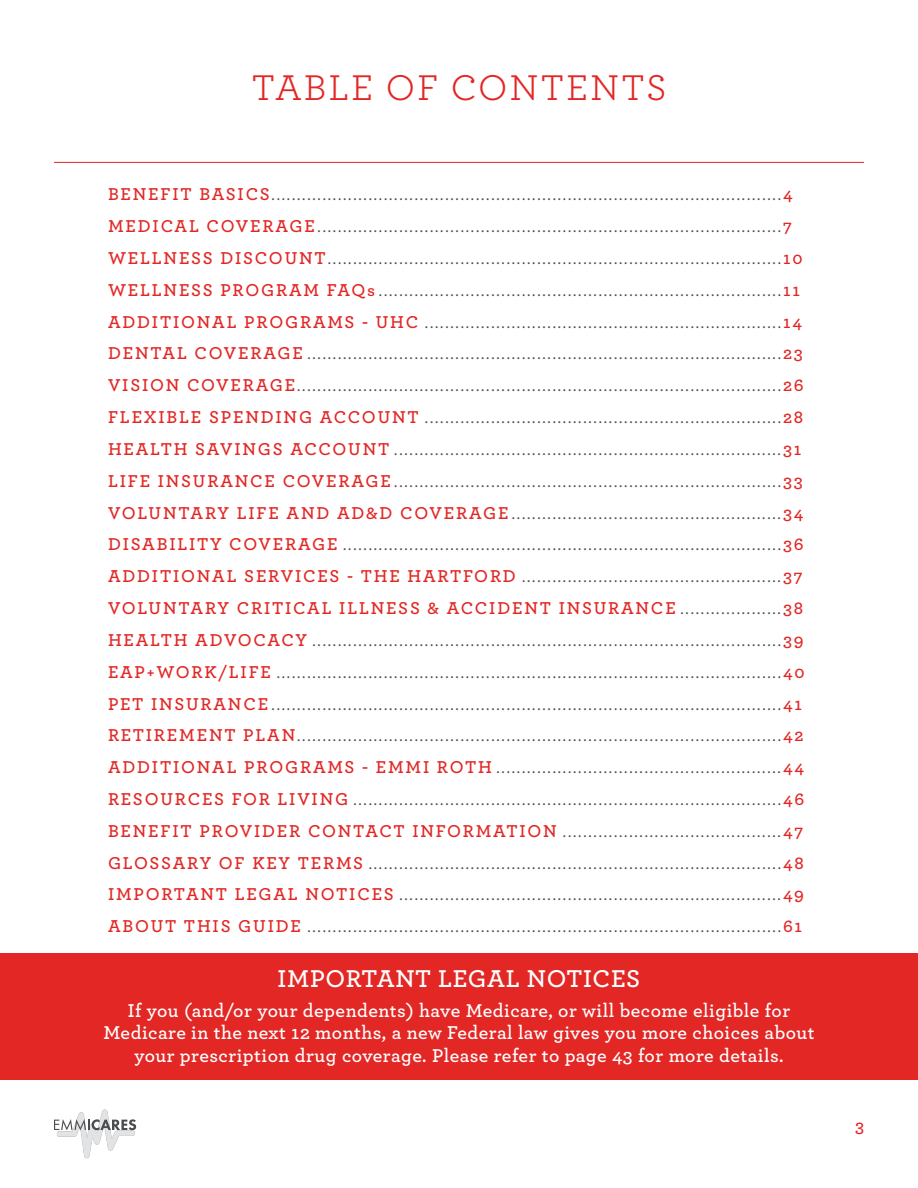
<style>
.page{position:relative;width:918px;height:1188px;background:#fff}
.page>*{position:absolute;margin:0;border:0;box-sizing:border-box;transform-origin:0 0}
.t1{font:37.5px "Archer";letter-spacing:.05em;color:#e22725}
.t2{font:600 25.5px "Archer";letter-spacing:.025em;color:#fff}
.t3{font:600 19.5px/22.5px "Archer";letter-spacing:.025em;color:#fff;text-align:center}
.t4{font:18px/31.8px "Archer";color:#4b4c4d}
.t5{font:600 18px "Archer";color:#e22725}
.s1{font-weight:600;color:#e22725}
</style>
<div class="page">
<hr style="left:54px;top:162px;width:810px;height:1px;background:#e22725">
<img style="left:56px;top:1109px;width:78px;height:50px">
<svg style="left:54px;top:1119px;width:82px;height:11px"></svg>
<div style="left:0;top:954px;width:918px;height:126px;background:#e22725"></div>
<h1 class="t1" style="left:251px;top:61px;width:417px">TABLE OF CONTENTS</h1>
<p class="t4" style="left:108px;top:178px;width:698px"><span class="s1">BENEFIT BASICS</span>....................................................................................................<span class="s1">4<br>MEDICAL COVERAGE</span>...........................................................................................<span class="s1">7<br>WELLNESS DISCOUNT</span>.........................................................................................<span class="s1">10<br>WELLNESS PROGRAM FAQs</span>...............................................................................<span class="s1">11<br>ADDITIONAL PROGRAMS - UHC</span> ......................................................................<span class="s1">14<br>DENTAL COVERAGE</span> .............................................................................................<span class="s1">23<br>VISION COVERAGE</span>...............................................................................................<span class="s1">26<br>FLEXIBLE SPENDING ACCOUNT</span> ......................................................................<span class="s1">28<br>HEALTH SAVINGS ACCOUNT</span> ............................................................................<span class="s1">31<br>LIFE INSURANCE COVERAGE</span>............................................................................<span class="s1">33<br>VOLUNTARY LIFE AND AD&amp;D COVERAGE</span>.....................................................<span class="s1">34<br>DISABILITY COVERAGE</span> ......................................................................................<span class="s1">36<br>ADDITIONAL SERVICES - THE HARTFORD</span> ...................................................<span class="s1">37<br>VOLUNTARY CRITICAL ILLNESS &amp; ACCIDENT INSURANCE</span> ....................<span class="s1">38<br>HEALTH ADVOCACY</span> ............................................................................................<span class="s1">39<br>EAP+WORK/LIFE</span> ...................................................................................................<span class="s1">40<br>PET INSURANCE</span>....................................................................................................<span class="s1">41<br>RETIREMENT PLAN</span>...............................................................................................<span class="s1">42<br>ADDITIONAL PROGRAMS - EMMI ROTH</span> ........................................................<span class="s1">44<br>RESOURCES FOR LIVING</span> ....................................................................................<span class="s1">46<br>BENEFIT PROVIDER CONTACT INFORMATION</span> ...........................................<span class="s1">47<br>GLOSSARY OF KEY TERMS</span> .................................................................................<span class="s1">48<br>IMPORTANT LEGAL NOTICES</span> ...........................................................................<span class="s1">49<br>ABOUT THIS GUIDE</span> .............................................................................................<span class="s1">61</span></p>
<h2 class="t2" style="left:278px;top:960px;width:364px">IMPORTANT LEGAL NOTICES</h2>
<p class="t3" style="left:103px;top:998px;width:713px">If you (and/or your dependents) have Medicare, or will become eligible for<br>Medicare in the next 12 months, a new Federal law gives you more choices about your prescription drug coverage. Please refer to page 43 for more details.</p>
<p class="t5" style="left:855px;top:1113px;width:10px">3</p>
</div>
